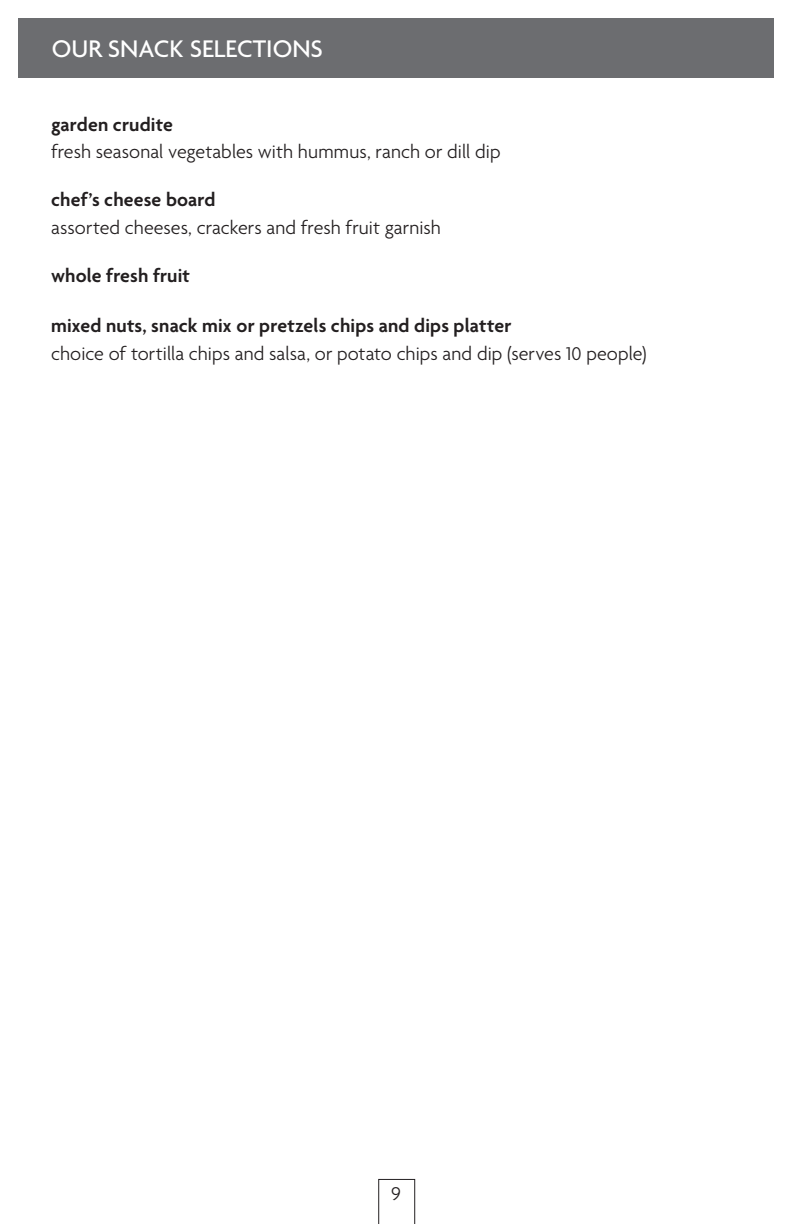
<style>
.page{position:relative;width:792px;height:1224px;background:#fff}
.page>*{position:absolute;margin:0;border:0;box-sizing:border-box;transform-origin:0 0}
.t1{font:500 26px "Agenda";color:#fff}
.TEXT{font:300 20px "Agenda";letter-spacing:.005em;color:#231f20}
.HEAD_1{font:600 20px "Agenda";letter-spacing:.01em;color:#231f20}
</style>
<div class="page">
<svg style="left:378px;top:1179px;width:37px;height:45px"></svg>
<div style="left:18px;top:18px;width:756px;height:60px;background:#6c6d70"></div>
<p class="t1" style="left:52px;top:34px;width:273px">OUR SNACK SELECTIONS</p>
<p class="HEAD_1" style="left:51px;top:114px;width:123px">garden crudite</p>
<p class="TEXT" style="left:51px;top:141px;width:451px">fresh seasonal vegetables with hummus, ranch or dill dip</p>
<p class="HEAD_1" style="left:51px;top:189px;width:166px">chef’s cheese board</p>
<p class="TEXT" style="left:51px;top:216px;width:391px">assorted cheeses, crackers and fresh fruit garnish</p>
<p class="HEAD_1" style="left:51px;top:264px;width:140px">whole fresh fruit</p>
<p class="HEAD_1" style="left:51px;top:315px;width:462px">mixed nuts, snack mix or pretzels chips and dips platter</p>
<p class="TEXT" style="left:51px;top:342px;width:597px">choice of tortilla chips and salsa, or potato chips and dip (serves 10 people)</p>
<p class="TEXT" style="left:391px;top:1183px;width:11px">9</p>
</div>
